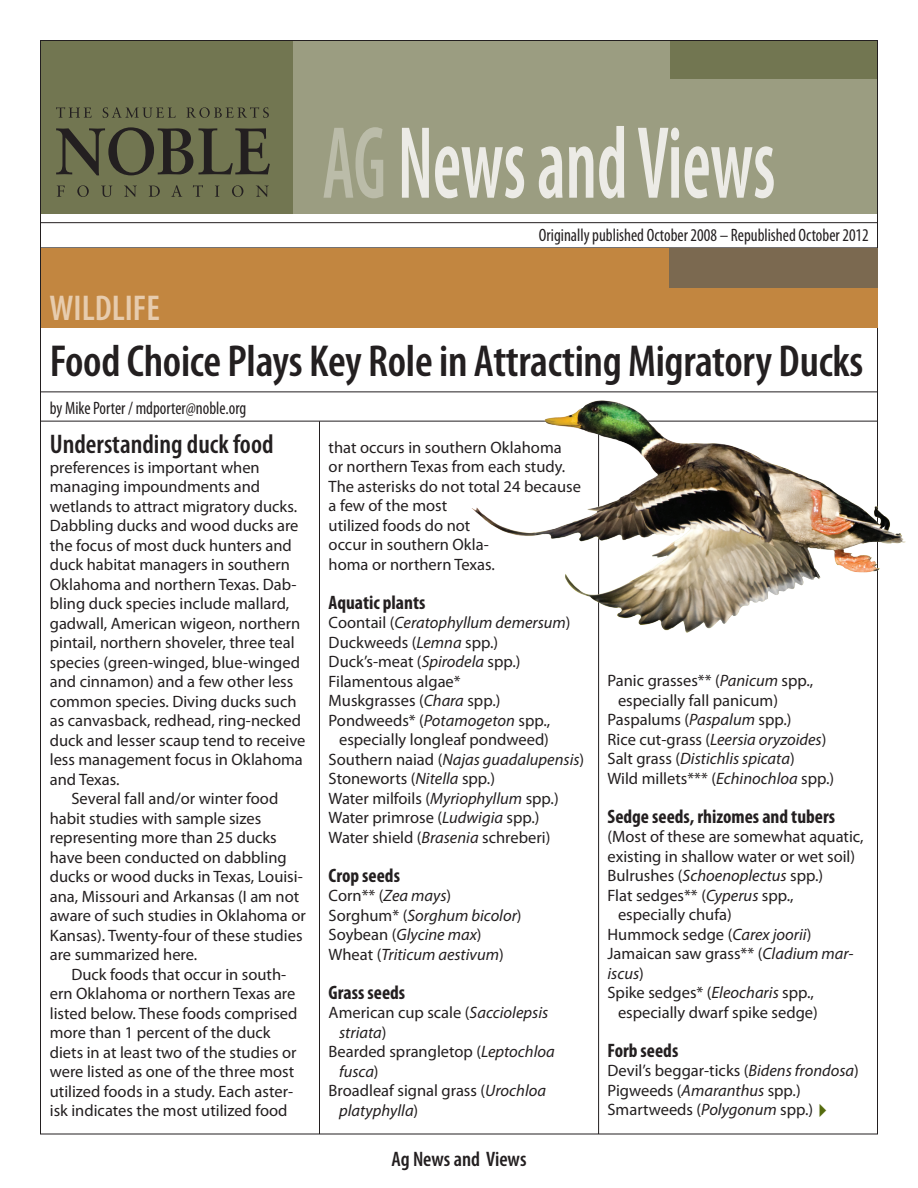
<style>
.page{position:relative;width:918px;height:1188px;background:#fff}
.page>*{position:absolute;margin:0;border:0;box-sizing:border-box;transform-origin:0 0}
.t1{font:600 condensed 103.65px "Myriad Pro";color:#ecebe6;scale:.69 1}
.t2{font:600 condensed 45px "Myriad Pro";letter-spacing:-.01em;color:#231f20}
.t3{font:600 condensed 36px "Myriad Pro";color:#e7ccae}
.Body_Text-1st_Paragr{font:600 condensed 27px "Myriad Pro";color:#231f20}
.t4{font:600 condensed 21px "Myriad Pro";color:#231f20}
.Headings_inside_stor{font:700 condensed 19.5px "Myriad Pro";color:#231f20}
.VOL_DATE{font:condensed 18px "Myriad Pro";color:#231f20;scale:.95 1}
.BACKCOVERADDRESS{font:condensed 18px "Myriad Pro";color:#231f20;scale:.95 1}
.Body_Text-1st_Paragr-2{font:16.5px/19.5px "Myriad Pro";color:#231f20}
.Body_Text{font:16.5px/19.5px "Myriad Pro";color:#231f20}
.Body_Text-1st_Paragr-3{font:italic 16.5px/19.5px "Myriad Pro";color:#231f20}
.s1{color:#bbbca9}
.s2{font-style:normal}
.s3{font-style:italic}
</style>
<div class="page">
<div style="left:293px;top:40px;width:585px;height:174px;background:#9b9d81"></div>
<div style="left:670px;top:40px;width:208px;height:40px;background:#727651"></div>
<div style="left:40px;top:40px;width:253px;height:174px;background:#727651"></div>
<hr style="left:40px;top:222px;width:838px;height:1px;background:#231f20">
<hr style="left:40px;top:421px;width:838px;height:1px;background:#231f20">
<svg style="left:56px;top:107px;width:36px;height:11px"></svg>
<svg style="left:103px;top:107px;width:73px;height:11px"></svg>
<svg style="left:186px;top:107px;width:83px;height:11px"></svg>
<svg style="left:56px;top:127px;width:214px;height:48px"></svg>
<svg style="left:57px;top:186px;width:8px;height:11px"></svg>
<svg style="left:77px;top:185px;width:12px;height:12px"></svg>
<svg style="left:102px;top:186px;width:10px;height:11px"></svg>
<svg style="left:124px;top:186px;width:12px;height:11px"></svg>
<svg style="left:149px;top:186px;width:11px;height:11px"></svg>
<svg style="left:171px;top:185px;width:11px;height:12px"></svg>
<svg style="left:193px;top:185px;width:10px;height:12px"></svg>
<svg style="left:215px;top:186px;width:4px;height:11px"></svg>
<svg style="left:232px;top:185px;width:11px;height:12px"></svg>
<svg style="left:256px;top:186px;width:12px;height:11px"></svg>
<hr style="left:40px;top:392px;width:838px;height:1px;background:#231f20">
<hr style="left:598px;top:421px;width:1px;height:713px;background:#231f20">
<hr style="left:319px;top:421px;width:1px;height:713px;background:#231f20">
<div style="left:41px;top:248px;width:836px;height:80px;background:#c28640"></div>
<div style="left:669px;top:248px;width:208px;height:40px;background:#7b6950"></div>
<img style="left:468px;top:378px;width:438px;height:264px">
<p class="t3" style="left:50px;top:286px;width:112px">WILDLIFE</p>
<h1 class="t1" style="left:322px;top:99px;width:658px"><span class="s1">AG</span> News and Views</h1>
<p class="VOL_DATE" style="left:539px;top:224px;width:349px">Originally published October 2008 – Republished October 2012</p>
<p class="t2" style="left:50px;top:334px;width:815px">Food Choice Plays Key Role in Attracting Migratory Ducks</p>
<p class="BACKCOVERADDRESS" style="left:50px;top:397px;width:208px">by Mike Porter / mdporter@noble.org</p>
<p class="Body_Text-1st_Paragr" style="left:50px;top:428px;width:225px">Understanding duck food</p>
<p class="Body_Text-1st_Paragr-2" style="left:50px;top:457px;width:257px">preferences is important when managing impoundments and wetlands to attract migratory ducks.<br>Dabbling ducks and wood ducks are the focus of most duck hunters and duck habitat managers in southern Oklahoma and northern Texas. Dab&shy;bling duck species include mallard, gadwall, American wigeon, northern pintail, northern shoveler, three teal species (green-winged, blue-winged and cinnamon) and a few other less common species. Diving ducks such as canvasback, redhead, ring-necked duck and lesser scaup tend to receive less management focus in Oklahoma and Texas.</p>
<p class="Body_Text" style="left:50px;top:789px;width:258px;text-indent:22px">Several fall and/or winter food habit studies with sample sizes representing more than 25 ducks have been conducted on dabbling ducks or wood ducks in Texas, Louisi&shy;ana, Missouri and Arkansas (I am not aware of such studies in Oklahoma or<br>Kansas). Twenty-four of these studies are summarized here.</p>
<p class="Body_Text" style="left:50px;top:964px;width:249px;text-indent:22px">Duck foods that occur in south&shy;ern Oklahoma or northern Texas are listed below. These foods comprised more than 1 percent of the duck diets in at least two of the studies or were listed as one of the three most utilized foods in a study. Each aster&shy;isk indicates the most utilized food</p>
<p class="Body_Text" style="left:329px;top:437px;width:254px">that occurs in southern Oklahoma<br>or northern Texas from each study.<br>The asterisks do not total 24 because a few of the most<br>utilized foods do not<br>occur in southern Okla-<br>homa or northern Texas.</p>
<p class="Headings_inside_stor" style="left:329px;top:590px;width:98px">Aquatic plants</p>
<p class="Body_Text-1st_Paragr-3" style="left:329px;top:613px;width:244px"><span class="s2">Coontail (</span>Ceratophyllum demersum<span class="s2">)</span></p>
<p class="Body_Text-1st_Paragr-2" style="left:329px;top:632px;width:171px">Duckweeds (<span class="s3">Lemna</span> spp.)</p>
<p class="Body_Text-1st_Paragr-2" style="left:329px;top:652px;width:194px">Duck’s-meat (<span class="s3">Spirodela</span> spp.)</p>
<p class="Body_Text-1st_Paragr-2" style="left:329px;top:671px;width:134px">Filamentous algae*</p>
<p class="Body_Text-1st_Paragr-2" style="left:329px;top:691px;width:173px">Muskgrasses (<span class="s3">Chara</span> spp.)</p>
<p class="Body_Text-1st_Paragr-2" style="left:329px;top:710px;width:223px;text-align:center">Pondweeds* (<span class="s3">Potamogeton</span> spp., especially longleaf pondweed)</p>
<p class="Body_Text-1st_Paragr-3" style="left:329px;top:749px;width:257px"><span class="s2">Southern naiad (</span>Najas guadalupensis<span class="s2">)</span></p>
<p class="Body_Text-1st_Paragr-2" style="left:329px;top:769px;width:168px">Stoneworts (<span class="s3">Nitella</span> spp.)</p>
<p class="Body_Text-1st_Paragr-2" style="left:329px;top:788px;width:232px">Water milfoils (<span class="s3">Myriophyllum</span> spp.)</p>
<p class="Body_Text-1st_Paragr-2" style="left:329px;top:808px;width:212px">Water primrose (<span class="s3">Ludwigia</span> spp.)</p>
<p class="Body_Text-1st_Paragr-2" style="left:329px;top:827px;width:223px">Water shield (<span class="s3">Brasenia</span> schreberi)</p>
<p class="Headings_inside_stor" style="left:329px;top:863px;width:73px">Crop seeds</p>
<p class="Body_Text-1st_Paragr-2" style="left:329px;top:886px;width:124px">Corn** (<span class="s3">Zea mays</span>)</p>
<p class="Body_Text-1st_Paragr-3" style="left:329px;top:905px;width:194px"><span class="s2">Sorghum* (</span>Sorghum bicolor<span class="s2">)</span></p>
<p class="Body_Text-1st_Paragr-3" style="left:329px;top:925px;width:155px"><span class="s2">Soybean (</span>Glycine max<span class="s2">)</span></p>
<p class="Body_Text-1st_Paragr-3" style="left:329px;top:944px;width:177px"><span class="s2">Wheat (</span>Triticum aestivum<span class="s2">)</span></p>
<p class="Headings_inside_stor" style="left:329px;top:980px;width:78px">Grass seeds</p>
<p class="Body_Text-1st_Paragr-3" style="left:339px;top:1003px;width:211px;text-indent:-10px"><span class="s2">American cup scale (</span>Sacciolepsis striata<span class="s2">)</span></p>
<p class="Body_Text-1st_Paragr-2" style="left:339px;top:1042px;width:217px;text-indent:-10px">Bearded sprangletop (<span class="s3">Leptochloa fusca</span>)</p>
<p class="Body_Text-1st_Paragr-2" style="left:339px;top:1081px;width:208px;text-indent:-10px">Broadleaf signal grass (<span class="s3">Urochloa platyphylla</span>)</p>
<p class="t4" style="left:391px;top:1146px;width:137px">Ag News and Views</p>
<p class="Body_Text-1st_Paragr-2" style="left:618px;top:671px;width:197px;text-indent:-10px">Panic grasses** (<span class="s3">Panicum</span> spp., especially fall panicum)</p>
<p class="Body_Text-1st_Paragr-2" style="left:608px;top:710px;width:186px">Paspalums (<span class="s3">Paspalum</span> spp.)</p>
<p class="Body_Text-1st_Paragr-3" style="left:608px;top:729px;width:220px"><span class="s2">Rice cut-grass (</span>Leersia oryzoides<span class="s2">)</span></p>
<p class="Body_Text-1st_Paragr-3" style="left:608px;top:749px;width:189px"><span class="s2">Salt grass (</span>Distichlis spicata<span class="s2">)</span></p>
<p class="Body_Text-1st_Paragr-2" style="left:608px;top:768px;width:228px">Wild millets*** (<span class="s3">Echinochloa</span> spp.)</p>
<p class="Headings_inside_stor" style="left:608px;top:804px;width:229px">Sedge seeds, rhizomes and tubers</p>
<p class="Body_Text-1st_Paragr-2" style="left:608px;top:827px;width:258px">(Most of these are somewhat aquatic, existing in shallow water or wet soil)</p>
<p class="Body_Text-1st_Paragr-2" style="left:608px;top:866px;width:217px">Bulrushes (<span class="s3">Schoenoplectus</span> spp.)</p>
<p class="Body_Text-1st_Paragr-2" style="left:618px;top:885px;width:177px;text-indent:-10px">Flat sedges** (<span class="s3">Cyperus</span> spp., especially chufa)</p>
<p class="Body_Text-1st_Paragr-2" style="left:608px;top:924px;width:205px">Hummock sedge (<span class="s3">Carex joorii</span>)</p>
<p class="Body_Text-1st_Paragr-2" style="left:608px;top:944px;width:248px">Jamaican saw grass** (<span class="s3">Cladium mar&shy;iscus</span>)</p>
<p class="Body_Text-1st_Paragr-2" style="left:608px;top:983px;width:212px;text-align:right">Spike sedges* (<span class="s3">Eleocharis</span> spp., especially dwarf spike sedge)</p>
<p class="Headings_inside_stor" style="left:608px;top:1038px;width:72px">Forb seeds</p>
<p class="Body_Text-1st_Paragr-2" style="left:608px;top:1061px;width:253px">Devil’s beggar-ticks (<span class="s3">Bidens frondosa</span>)</p>
<p class="Body_Text-1st_Paragr-2" style="left:608px;top:1080px;width:195px">Pigweeds (<span class="s3">Amaranthus</span> spp.)</p>
<p class="Body_Text-1st_Paragr-2" style="left:608px;top:1100px;width:207px">Smartweeds (<span class="s3">Polygonum</span> spp.)</p>
</div>
